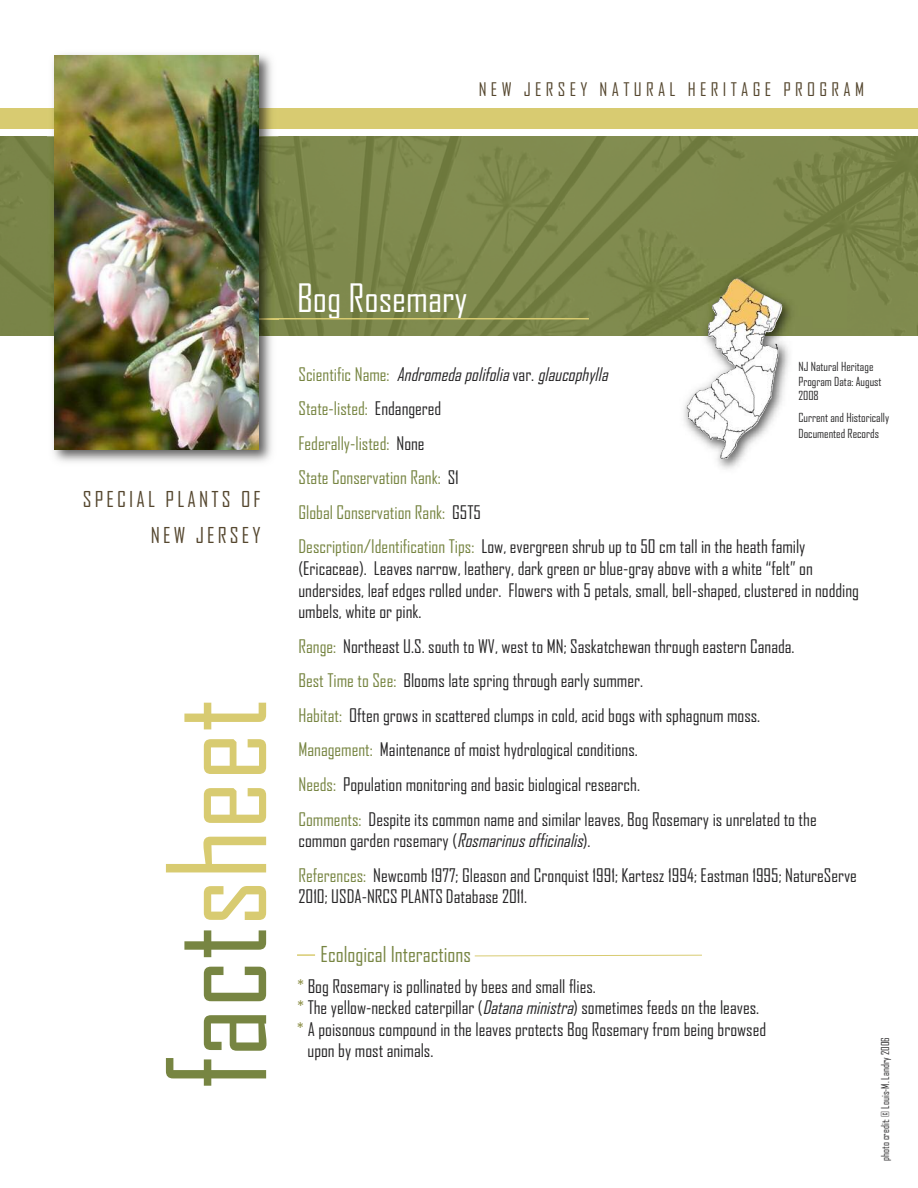
<style>
.page{position:relative;width:918px;height:1188px;background:#fff}
.page>*{position:absolute;margin:0;border:0;box-sizing:border-box;transform-origin:0 0}
.t1{font:131.1px "Agency FB";color:#d8cb71}
.t2{font:37.5px "Agency FB";color:#fff}
.t3{font:21px/36px "Agency FB";letter-spacing:.15em;color:#55472f;text-align:right}
.t4{font:21px "Agency FB";color:#778542}
.t5{font:18px/34.5px "Agency FB";color:#272627}
.t6{font:18px/34.5px "Agency FB";color:#778542}
.t7{font:18px "Agency FB";letter-spacing:.24em;color:#55472f}
.t8{font:12px/14.4px "Agency FB";color:#272627}
.t9{font:10.5px "Agency FB";color:#272627}
.s1{color:#778542}
.s2{font-style:italic;color:#272627}
.s3{color:#272627}
.s4{font-style:italic}
.s5{color:#888b40}
</style>
<div class="page">
<div style="left:0;top:108px;width:917px;height:21px;background:#d8cb71"></div>
<img style="left:0;top:136px;width:918px;height:200px">
<hr style="left:259px;top:318px;width:330px;height:2px;background:#d8cb71">
<img style="left:53px;top:54px;width:219px;height:408px">
<img style="left:53px;top:108px;width:219px;height:21px">
<img style="left:47px;top:136px;width:231px;height:200px">
<svg style="left:259px;top:318px;width:19px;height:2px"></svg>
<img style="left:54px;top:55px;width:205px;height:394px">
<img style="left:639px;top:248px;width:207px;height:221px">
<img style="left:686px;top:278px;width:97px;height:181px">
<svg style="left:297px;top:954px;width:18px;height:2px"></svg>
<svg style="left:475px;top:955px;width:227px;height:1px"></svg>
<p class="t7" style="left:479px;top:80px;width:387px">NEW JERSEY NATURAL HERITAGE PROGRAM</p>
<p class="t3" style="left:83px;top:482px;width:179px">SPECIAL PLANTS OF<br>NEW JERSEY</p>
<h1 class="t1" style="left:144px;top:1089px;width:391px;rotate:-90deg"><span class="s1">fact</span>sheet</h1>
<h2 class="t2" style="left:297px;top:278px;width:172px">Bog Rosemary</h2>
<p class="t8" style="left:798px;top:360px;width:85px">NJ Natural Heritage<br>Program Data: August<br>2008</p>
<p class="t8" style="left:798px;top:410px;width:92px;line-height:15.6px">Current and Historically<br>Documented Records</p>
<p class="t6" style="left:298px;top:357px;width:509px">S c i e n t i f i c N a m e : <span class="s2">Andromeda polifolia</span> <span class="s3">v a r .</span> <span class="s2">glaucophylla<br></span>State-listed: <span class="s3">Endangered<br></span>Federally-listed: <span class="s3">None<br></span>State Conservation Rank: <span class="s3">S1<br></span>Global Conservation Rank: <span class="s3">G5T5<br></span>Description/Identification Tips: <span class="s3">Low, evergreen shrub up to 50 cm tall in the heath family</span></p>
<p class="t5" style="left:299px;top:558px;width:562px;line-height:21.6px">(Ericaceae). Leaves narrow, leathery, dark green or blue-gray above with a white “felt” on undersides, leaf edges rolled under. Flowers with 5 petals, small, bell-shaped, clustered in nodding umbels, white or pink.</p>
<p class="t5" style="left:299px;top:629px;width:520px"><span class="s1">Range:</span> Northeast U.S. south to WV, west to MN; Saskatchewan through eastern Canada.<br><span class="s1">Best Time to See:</span> Blooms late spring through early summer.<br><span class="s1">Habitat:</span> Often grows in scattered clumps in cold, acid bogs with sphagnum moss.<br><span class="s1">Management:</span> Maintenance of moist hydrological conditions.<br><span class="s1">Needs:</span> Population monitoring and basic biological research.<br><span class="s1">Comments:</span> Despite its common name and similar leaves, Bog Rosemary is unrelated to the</p>
<p class="t5" style="left:298px;top:824px;width:560px">common garden rosemary (<span class="s4">Rosmarinusofficinalis</span>).<br><span class="s1">References:</span> Newcomb 1977; Gleason and Cronquist 1991; Kartesz 1994; Eastman 1995; NatureServe</p>
<p class="t5" style="left:298px;top:880px;width:230px">2010; USDA-NRCS PLANTS Database 2011.</p>
<p class="t4" style="left:321px;top:943px;width:152px">Ecological Interactions</p>
<p class="t5" style="left:297px;top:969px;width:300px"><span class="s5">*</span> Bog Rosemary is pollinated by bees and small flies.</p>
<p class="t5" style="left:297px;top:991px;width:464px"><span class="s5">*</span> The yellow-necked caterpillar (<span class="s4">Datanaministra</span>) sometimes feeds on the leaves.</p>
<p class="t5" style="left:297px;top:1012px;width:471px"><span class="s5">*</span> A poisonous compound in the leaves protects Bog Rosemary from being browsed</p>
<p class="t5" style="left:308px;top:1034px;width:127px">upon by most animals.</p>
<p class="t9" style="left:880px;top:1161px;width:125px;rotate:-90deg">photo credit: © Louis-M. Landry 2006</p>
</div>
